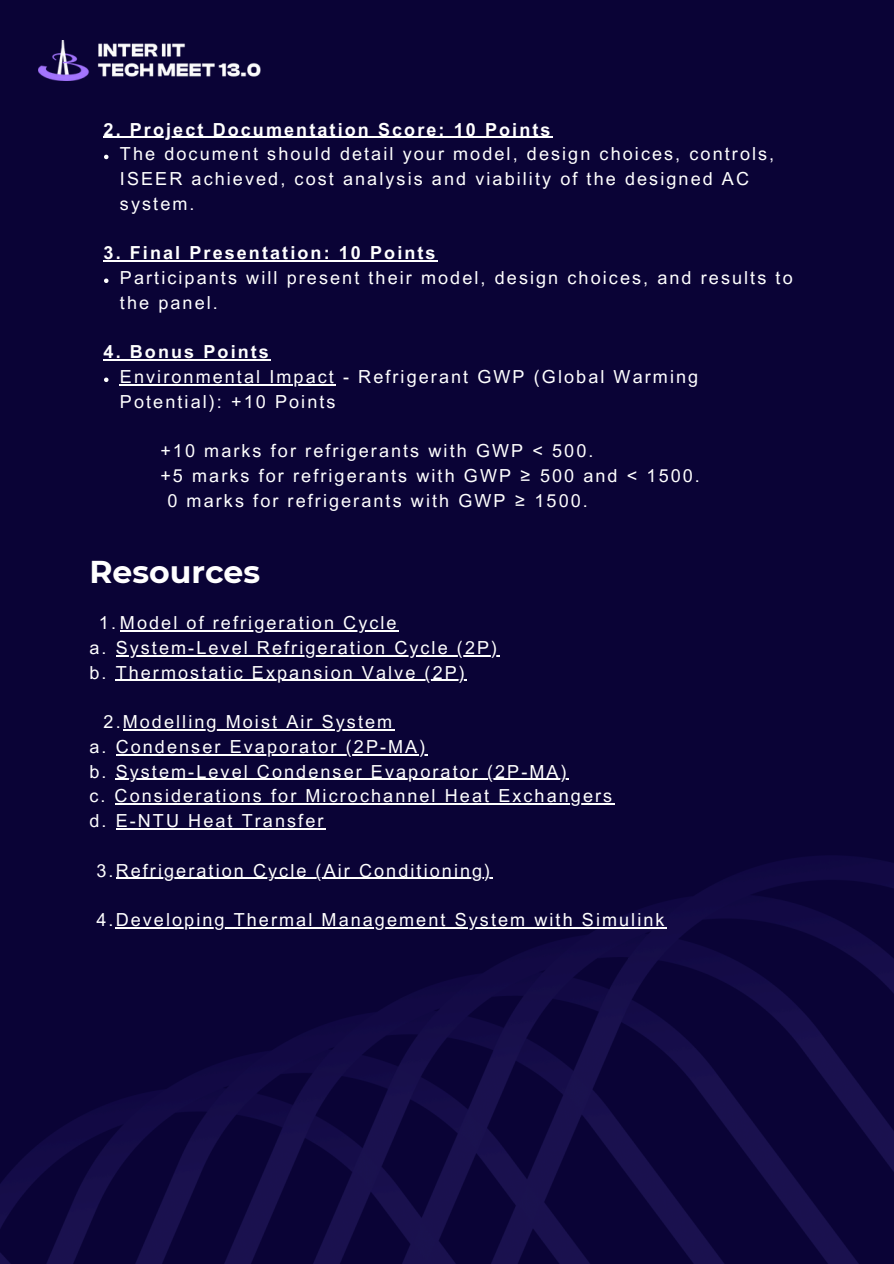
<style>
.page{position:relative;width:894px;height:1264px;background:#fff}
.page>*{position:absolute;margin:0;border:0;box-sizing:border-box;transform-origin:0 0}
.t1{font:700 31.5px "Montserrat";color:#fff}
.t2{font:18px/24.8px "Arial MT Pro";letter-spacing:.115em;color:#fff}
.t3{font:700 18px "Arial MT Pro";letter-spacing:.115em;color:#fff}
.s1{font-weight:700}
</style>
<div class="page">
<div style="left:0;top:0;width:893px;height:1263px;background:#0a0336"></div>
<img style="left:0;top:729px;width:893px;height:534px">
<img style="left:38px;top:40px;width:223px;height:41px">
<svg style="left:103px;top:137px;width:27px;height:1px"></svg>
<hr style="left:130px;top:137px;width:43px;height:1px;background:#fff">
<hr style="left:173px;top:137px;width:379px;height:1px;background:#fff">
<svg style="left:104px;top:155px;width:4px;height:4px"></svg>
<hr style="left:103px;top:260px;width:27px;height:2px;background:#fff">
<hr style="left:130px;top:260px;width:307px;height:2px;background:#fff">
<svg style="left:104px;top:278px;width:4px;height:5px"></svg>
<hr style="left:103px;top:359px;width:27px;height:2px;background:#fff">
<hr style="left:130px;top:359px;width:141px;height:2px;background:#fff">
<svg style="left:104px;top:377px;width:4px;height:5px"></svg>
<hr style="left:120px;top:384px;width:216px;height:1px;background:#fff">
<hr style="left:120px;top:630px;width:278px;height:1px;background:#fff">
<hr style="left:116px;top:655px;width:383px;height:1px;background:#fff">
<hr style="left:116px;top:679px;width:351px;height:2px;background:#fff">
<hr style="left:123px;top:729px;width:271px;height:1px;background:#fff">
<hr style="left:116px;top:754px;width:311px;height:1px;background:#fff">
<hr style="left:116px;top:778px;width:452px;height:2px;background:#fff">
<hr style="left:115px;top:803px;width:499px;height:1px;background:#fff">
<hr style="left:116px;top:828px;width:209px;height:1px;background:#fff">
<hr style="left:116px;top:877px;width:376px;height:2px;background:#fff">
<hr style="left:116px;top:927px;width:550px;height:1px;background:#fff">
<h2 class="t3" style="left:103px;top:122px;width:19px">2.</h2>
<p class="t2" style="left:120px;top:119px;width:655px;text-indent:10px"><span class="s1">Project Documentation Score: 10 Points<br></span>The document should detail your model, design choices, controls,<br>ISEER achieved, cost analysis and viability of the designed AC</p>
<h2 class="t2" style="left:120px;top:193px;width:76px">system.</h2>
<h2 class="t3" style="left:103px;top:246px;width:19px">3.</h2>
<p class="t2" style="left:120px;top:243px;width:674px;text-indent:10px"><span class="s1">Final Presentation: 10 Points<br></span>Participants will present their model, design choices, and results to the panel.</p>
<h2 class="t3" style="left:103px;top:345px;width:167px">4. Bonus Points</h2>
<p class="t2" style="left:120px;top:367px;width:579px">Environmental Impact - Refrigerant GWP (Global Warming<br>Potential): +10 Points</p>
<p class="t2" style="left:160px;top:441px;width:434px">+10 marks for refrigerants with GWP &lt; 500.</p>
<p class="t2" style="left:160px;top:466px;width:541px">+5 marks for refrigerants with GWP ≥ 500 and &lt; 1500.</p>
<p class="t2" style="left:167px;top:490px;width:422px">0 marks for refrigerants with GWP ≥ 1500.</p>
<h1 class="t1" style="left:89px;top:553px;width:172px">Resources</h1>
<p class="t2" style="left:99px;top:612px;width:299px">1.Model of refrigeration Cycle</p>
<p class="t2" style="left:89px;top:637px;width:19px">a.</p>
<p class="t2" style="left:116px;top:637px;width:383px">System-Level Refrigeration Cycle (2P)</p>
<p class="t2" style="left:89px;top:662px;width:19px">b.</p>
<p class="t2" style="left:116px;top:662px;width:350px">Thermostatic Expansion Valve (2P)</p>
<p class="t2" style="left:103px;top:711px;width:290px">2.Modelling Moist Air System</p>
<p class="t2" style="left:89px;top:736px;width:19px">a.</p>
<p class="t2" style="left:116px;top:736px;width:311px">Condenser Evaporator (2P-MA)</p>
<p class="t2" style="left:89px;top:761px;width:19px">b.</p>
<p class="t2" style="left:116px;top:761px;width:452px">System-Level Condenser Evaporator (2P-MA)</p>
<p class="t2" style="left:89px;top:786px;width:18px">c.</p>
<p class="t2" style="left:115px;top:786px;width:499px">Considerations for Microchannel Heat Exchangers</p>
<p class="t2" style="left:89px;top:810px;width:19px">d.</p>
<p class="t2" style="left:116px;top:810px;width:209px">E-NTU Heat Transfer</p>
<p class="t2" style="left:96px;top:860px;width:395px">3.Refrigeration Cycle (Air Conditioning)</p>
<p class="t2" style="left:96px;top:909px;width:569px">4.Developing Thermal Management System with Simulink</p>
</div>
